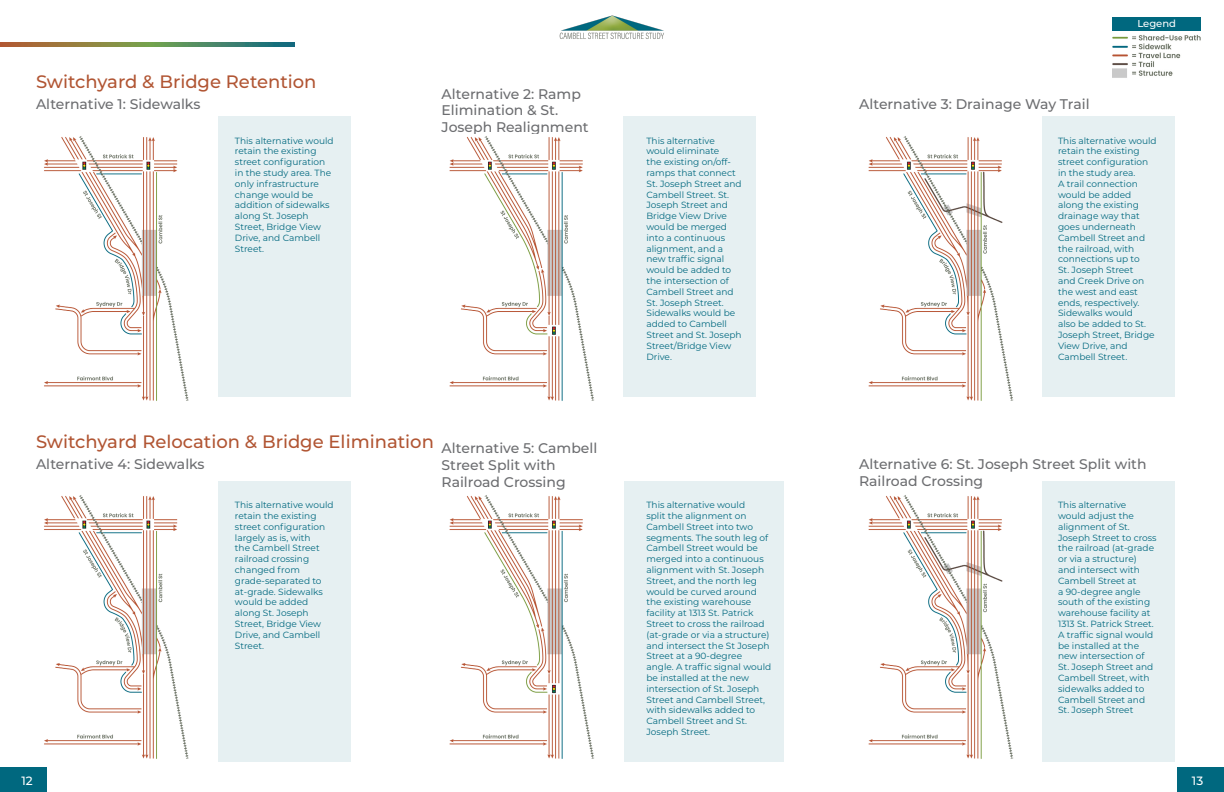
<style>
.page{position:relative;width:1224px;height:792px;background:#fff}
.page>*{position:absolute;margin:0;border:0;box-sizing:border-box;transform-origin:0 0}
.t1{font:500 18px "Montserrat";color:#b15533}
.t2{font:500 14px/16.8px "Montserrat";color:#6c6d70}
.t3{font:500 12px "Montserrat";color:#fff}
.t4{font:500 10px "Montserrat";color:#fff}
.t5{font:9px/10.8px "Montserrat";color:#00687f}
</style>
<div class="page">
<img style="left:559px;top:15px;width:105px;height:24px">
<div style="left:0;top:767px;width:46px;height:25px;background:#00687f"></div>
<div style="left:1178px;top:767px;width:46px;height:25px;background:#00687f"></div>
<svg style="left:0;top:42px;width:294px;height:4px"></svg>
<img style="left:44px;top:136px;width:145px;height:265px">
<div style="left:219px;top:116px;width:132px;height:281px;background:#e6f0f2"></div>
<img style="left:449px;top:136px;width:145px;height:265px">
<div style="left:624px;top:116px;width:132px;height:281px;background:#e6f0f2"></div>
<img style="left:868px;top:136px;width:145px;height:265px">
<div style="left:1042px;top:116px;width:132px;height:281px;background:#e6f0f2"></div>
<img style="left:44px;top:495px;width:145px;height:264px">
<div style="left:219px;top:481px;width:132px;height:281px;background:#e6f0f2"></div>
<img style="left:449px;top:495px;width:145px;height:264px">
<div style="left:624px;top:481px;width:160px;height:281px;background:#e6f0f2"></div>
<img style="left:868px;top:495px;width:145px;height:264px">
<div style="left:1042px;top:481px;width:132px;height:281px;background:#e6f0f2"></div>
<img style="left:1113px;top:35px;width:88px;height:43px">
<div style="left:1113px;top:17px;width:88px;height:13px;background:#00687f"></div>
<p class="t4" style="left:1137px;top:17px;width:40px">Legend</p>
<p class="t1" style="left:36px;top:69px;width:282px">Switchyard &amp; Bridge Retention</p>
<p class="t2" style="left:36px;top:95px;width:166px">Alternative 1: Sidewalks</p>
<p class="t2" style="left:442px;top:85px;width:149px">Alternative 2: Ramp<br>Elimination &amp; St.<br>Joseph Realignment</p>
<p class="t2" style="left:859px;top:95px;width:232px">Alternative 3: Drainage Way Trail</p>
<p class="t5" style="left:235px;top:135px;width:100px">This alternative would retain the existing street configuration in the study area. The only infrastructure change would be addition of sidewalks along St. Joseph<br>Street, Bridge View<br>Drive, and Cambell<br>Street.</p>
<p class="t5" style="left:646px;top:135px;width:97px">This alternative would eliminate<br>the existing on/off&shy;ramps that connect<br>St. Joseph Street and<br>Cambell Street. St.<br>Joseph Street and<br>Bridge View Drive would be merged into a continuous alignment, and a new traffic signal would be added to the intersection of<br>Cambell Street and<br>St. Joseph Street.<br>Sidewalks would be added to Cambell<br>Street and St. Joseph<br>Street/Bridge View<br>Drive.</p>
<p class="t5" style="left:1058px;top:135px;width:100px">This alternative would retain the existing street configuration in the study area.<br>A trail connection would be added along the existing drainage way that goes underneath<br>Cambell Street and the railroad, with connections up to<br>St. Joseph Street<br>and Creek Drive on the west and east ends, respectively.<br>Sidewalks would<br>also be added to St.<br>Joseph Street, Bridge<br>View Drive, and<br>Cambell Street.</p>
<p class="t1" style="left:36px;top:429px;width:399px">Switchyard Relocation &amp; Bridge Elimination</p>
<p class="t2" style="left:36px;top:455px;width:170px">Alternative 4: Sidewalks</p>
<p class="t2" style="left:442px;top:439px;width:157px">Alternative 5: Cambell<br>Street Split with<br>Railroad Crossing</p>
<p class="t2" style="left:859px;top:455px;width:289px">Alternative 6: St. Joseph Street Split with<br>Railroad Crossing</p>
<p class="t5" style="left:235px;top:499px;width:100px">This alternative would retain the existing street configuration largely as is, with<br>the Cambell Street railroad crossing changed from grade-separated to at-grade. Sidewalks would be added along St. Joseph<br>Street, Bridge View<br>Drive, and Cambell<br>Street.</p>
<p class="t5" style="left:646px;top:499px;width:126px">This alternative would<br>split the alignment on<br>Cambell Street into two segments. The south leg of<br>Cambell Street would be merged into a continuous alignment with St. Joseph<br>Street, and the north leg would be curved around the existing warehouse facility at 1313 St. Patrick<br>Street to cross the railroad (at-grade or via a structure) and intersect the St Joseph<br>Street at a 90-degree angle. A traffic signal would be installed at the new intersection of St. Joseph<br>Street and Cambell Street, with sidewalks added to<br>Cambell Street and St.<br>Joseph Street.</p>
<p class="t5" style="left:1058px;top:499px;width:100px">This alternative<br>would adjust the alignment of St.<br>Joseph Street to cross the railroad (at-grade or via a structure)<br>and intersect with<br>Cambell Street at<br>a 90-degree angle south of the existing warehouse facility at<br>1313 St. Patrick Street.<br>A traffic signal would be installed at the new intersection of<br>St. Joseph Street and<br>Cambell Street, with sidewalks added to<br>Cambell Street and<br>St. Joseph Street</p>
<p class="t3" style="left:21px;top:773px;width:13px">12</p>
<p class="t3" style="left:1192px;top:773px;width:13px">13</p>
</div>
